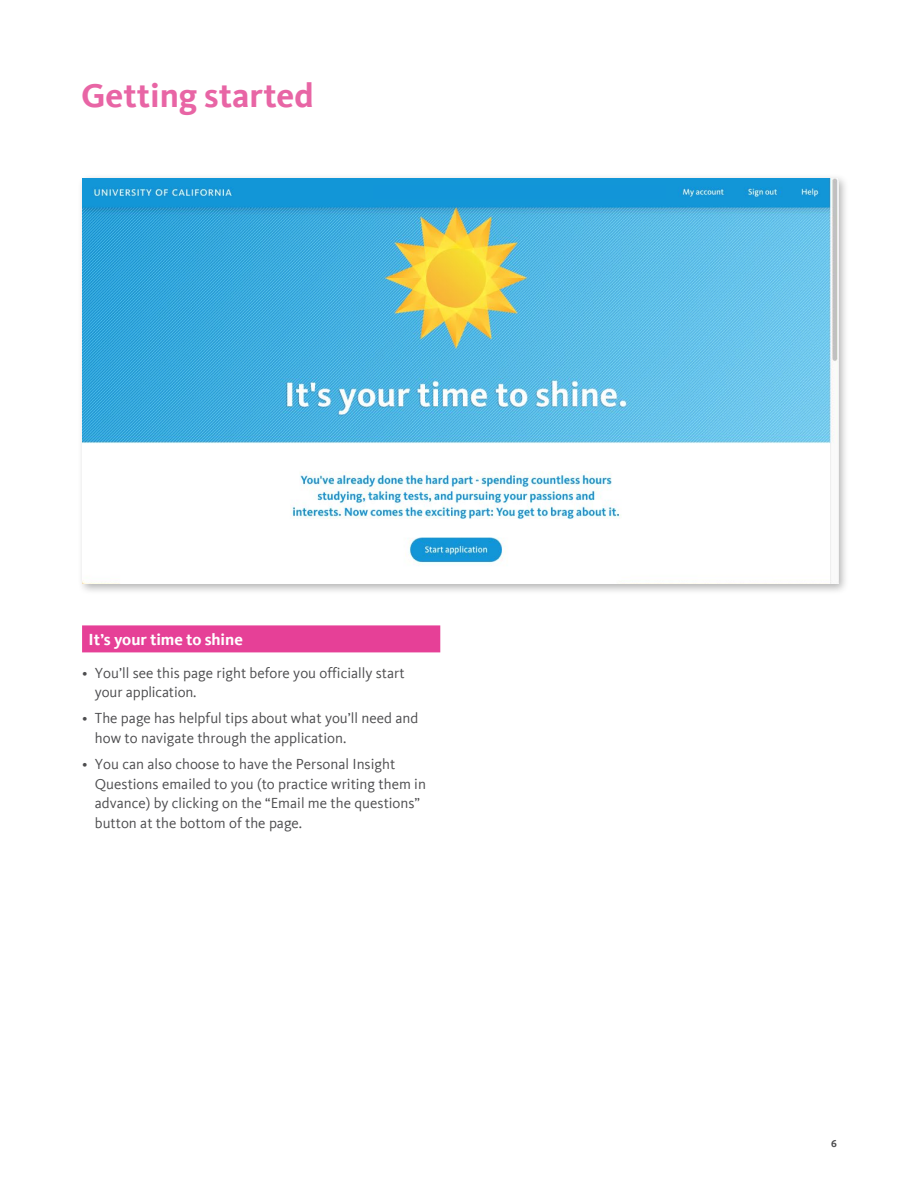
<style>
.page{position:relative;width:918px;height:1188px;background:#fff}
.page>*{position:absolute;margin:0;border:0;box-sizing:border-box;transform-origin:0 0}
.t1{font:700 34.5px "Kievit Offc Pro";color:#e865a5}
.t2{font:700 16.5px "Kievit Offc Pro";letter-spacing:-.01em;color:#fff}
.t3{font:15px/19.5px "Kievit Offc Pro";color:#4d4d4f}
.t4{font:700 10.5px "Kievit Offc Pro";color:#4d4d4f}
</style>
<div class="page">
<div style="left:77px;top:174px;width:773px;height:421px;background:#000;opacity:.3"></div>
<img style="left:82px;top:178px;width:756px;height:405px">
<div style="left:82px;top:625px;width:358px;height:27px;background:#e64097"></div>
<div style="left:373px;top:185px;width:293px;height:14px;background:#1295d8"></div>
<h1 class="t1" style="left:81px;top:75px;width:234px">Getting started</h1>
<p class="t2" style="left:88px;top:629px;width:156px">It’s your time to shine</p>
<p class="t3" style="left:95px;top:663px;width:311px;text-indent:-13px">• You’ll see this page right before you officially start your application.</p>
<p class="t3" style="left:95px;top:708px;width:325px;text-indent:-13px">• The page has helpful tips about what you’ll need and how to navigate through the application.</p>
<p class="t3" style="left:95px;top:754px;width:333px;text-indent:-13px">• You can also choose to have the Personal Insight Questions emailed to you (to practice writing them in advance) by clicking on the “Email me the questions” button at the bottom of the page.</p>
<p class="t4" style="left:831px;top:1138px;width:7px">6</p>
</div>
